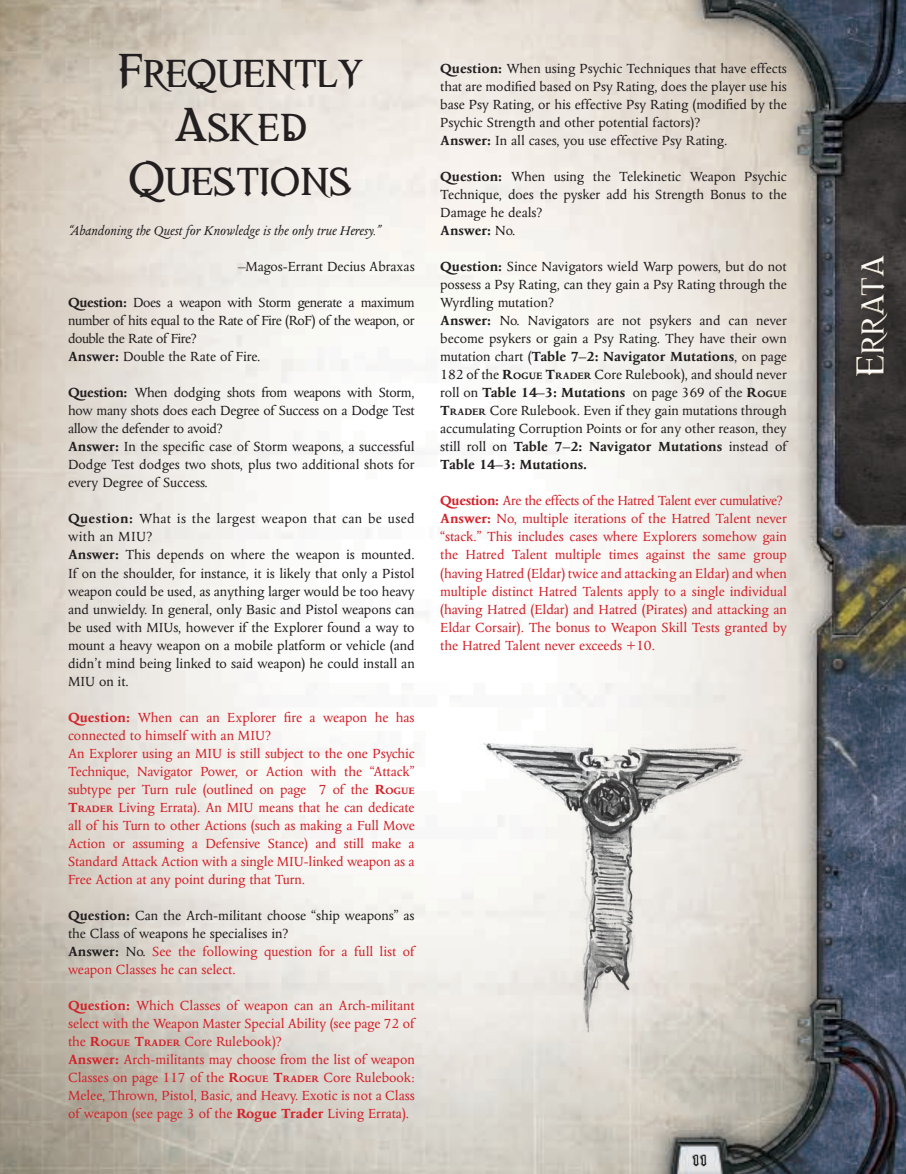
<style>
.page{position:relative;width:906px;height:1174px;background:#fff}
.page>*{position:absolute;margin:0;border:0;box-sizing:border-box;transform-origin:0 0}
.t1{font:45px/54px "REQUIEM Inquisitor";color:#231f20;text-align:center}
.t2{font:37.5px "REQUIEM Inquisitor";color:#fff}
.t3{font:15px/18px "Columbus";color:#231f20}
.t4{font:15px/18px "Columbus";color:#d2232a}
.t5{font:15px/18px "Columbus";letter-spacing:-.02em;color:#231f20}
.t6{font:15px/18px "Columbus";letter-spacing:-.025em;color:#231f20}
.t7{font:italic 15px "Columbus";color:#231f20}
.t8{font:13.5px "REQUIEM Inquisitor";color:#fff}
.s1{font-weight:700}
.s2{font-weight:700;font-size:10.5px}
.s3{color:#d2232a}
</style>
<div class="page">
<img style="left:0;top:0;width:906px;height:1174px">
<svg style="left:691px;top:1154px;width:17px;height:13px"></svg>
<div style="left:835px;top:103px;width:71px;height:423px;background:#6c5321;opacity:.75"></div>
<img style="left:473px;top:733px;width:283px;height:316px">
<h1 class="t1" style="left:119px;top:48px;width:247px">Frequently<br>Asked<br>Questions</h1>
<p class="t7" style="left:68px;top:223px;width:313px">“Abandoning the Quest for Knowledge is the only true Heresy.”</p>
<p class="t3" style="left:238px;top:258px;width:178px">–Magos-Errant Decius Abraxas</p>
<p class="t6" style="left:68px;top:294px;width:348px"><span class="s1">Question:</span> Does a weapon with Storm generate a maximum number of hits equal to the Rate of Fire (RoF) of the weapon, or double the Rate of Fire?<br><span class="s1">Answer:</span> Double the Rate of Fire.</p>
<p class="t5" style="left:68px;top:384px;width:348px"><span class="s1">Question:</span> When dodging shots from weapons with Storm, how many shots does each Degree of Success on a Dodge Test allow the defender to avoid?<br><span class="s1">Answer:</span> In the specific case of Storm weapons, a successful Dodge Test dodges two shots, plus two additional shots for every Degree of Success.</p>
<p class="t3" style="left:68px;top:510px;width:348px"><span class="s1">Question:</span> What is the largest weapon that can be used with an MIU?<br><span class="s1">Answer:</span> This depends on where the weapon is mounted.<br>If on the shoulder, for instance, it is likely that only a Pistol weapon could be used, as anything larger would be too heavy and unwieldy. In general, only Basic and Pistol weapons can be used with MIUs, however if the Explorer found a way to mount a heavy weapon on a mobile platform or vehicle (and didn’t mind being linked to said weapon) he could install an MIU on it.</p>
<p class="t4" style="left:68px;top:708px;width:348px"><span class="s1">Question:</span> When can an Explorer fire a weapon he has connected to himself with an MIU?<br>An Explorer using an MIU is still subject to the one Psychic Technique, Navigator Power, or Action with the “Attack” subtype per Turn rule (outlined on page 7 of the <span class="s1">R</span><span class="s2">OGUE </span><span class="s1">T</span><span class="s2">RADER</span> Living Errata). An MIU means that he can dedicate all of his Turn to other Actions (such as making a Full Move Action or assuming a Defensive Stance) and still make a Standard Attack Action with a single MIU-linked weapon as a Free Action at any point during that Turn.</p>
<p class="t3" style="left:68px;top:906px;width:348px"><span class="s1">Question:</span> Can the Arch-militant choose “ship weapons” as the Class of weapons he specialises in?<br><span class="s1">Answer:</span> No. <span class="s3">See the following question for a full list of weapon Classes he can select.</span></p>
<p class="t4" style="left:68px;top:996px;width:348px"><span class="s1">Question:</span> Which Classes of weapon can an Arch-militant select with the Weapon Master Special Ability (see page 72 of the <span class="s1">R</span><span class="s2">OGUE</span> <span class="s1">T</span><span class="s2">RADER</span> Core Rulebook)?<br><span class="s1">Answer:</span> Arch-militants may choose from the list of weapon Classes on page 117 of the <span class="s1">R</span><span class="s2">OGUE</span> <span class="s1">T</span><span class="s2">RADER</span> Core Rulebook:<br>Melee, Thrown, Pistol, Basic, and Heavy. Exotic is not a Class of weapon (see page 3 of the <span class="s1">Rogue Trader</span> Living Errata).</p>
<p class="t3" style="left:440px;top:60px;width:348px"><span class="s1">Question:</span> When using Psychic Techniques that have effects that are modified based on Psy Rating, does the player use his base Psy Rating, or his effective Psy Rating (modified by the Psychic Strength and other potential factors)?<br><span class="s1">Answer:</span> In all cases, you use effective Psy Rating.</p>
<p class="t3" style="left:440px;top:168px;width:348px"><span class="s1">Question:</span> When using the Telekinetic Weapon Psychic Technique, does the pysker add his Strength Bonus to the Damage he deals?<br><span class="s1">Answer:</span> No.</p>
<p class="t3" style="left:440px;top:258px;width:348px"><span class="s1">Question:</span> Since Navigators wield Warp powers, but do not possess a Psy Rating, can they gain a Psy Rating through the Wyrdling mutation?<br><span class="s1">Answer:</span> No. Navigators are not psykers and can never become psykers or gain a Psy Rating. They have their own mutation chart (<span class="s1">Table 7–2: Navigator Mutations</span>, on page 182 of the <span class="s1">R</span><span class="s2">OGUE</span> <span class="s1">T</span><span class="s2">RADER</span> Core Rulebook), and should never roll on <span class="s1">Table 14–3: Mutations</span> on page 369 of the <span class="s1">R</span><span class="s2">OGUE </span><span class="s1">T</span><span class="s2">RADER</span> Core Rulebook. Even if they gain mutations through accumulating Corruption Points or for any other reason, they still roll on <span class="s1">Table 7–2: Navigator Mutations</span> instead of <span class="s1">Table 14–3: Mutations.</span></p>
<p class="t4" style="left:440px;top:492px;width:348px"><span class="s1">Question:</span> Are the effects of the Hatred Talent ever cumulative?<br><span class="s1">Answer:</span> No, multiple iterations of the Hatred Talent never “stack.” This includes cases where Explorers somehow gain the Hatred Talent multiple times against the same group (having Hatred (Eldar) twice and attacking an Eldar) and when multiple distinct Hatred Talents apply to a single individual (having Hatred (Eldar) and Hatred (Pirates) and attacking an Eldar Corsair). The bonus to Weapon Skill Tests granted by the Hatred Talent never exceeds +10.</p>
<p class="t8" style="left:692px;top:1151px;width:17px">11</p>
<h2 class="t2" style="left:848px;top:376px;width:123px;rotate:-90deg">Errata</h2>
</div>
